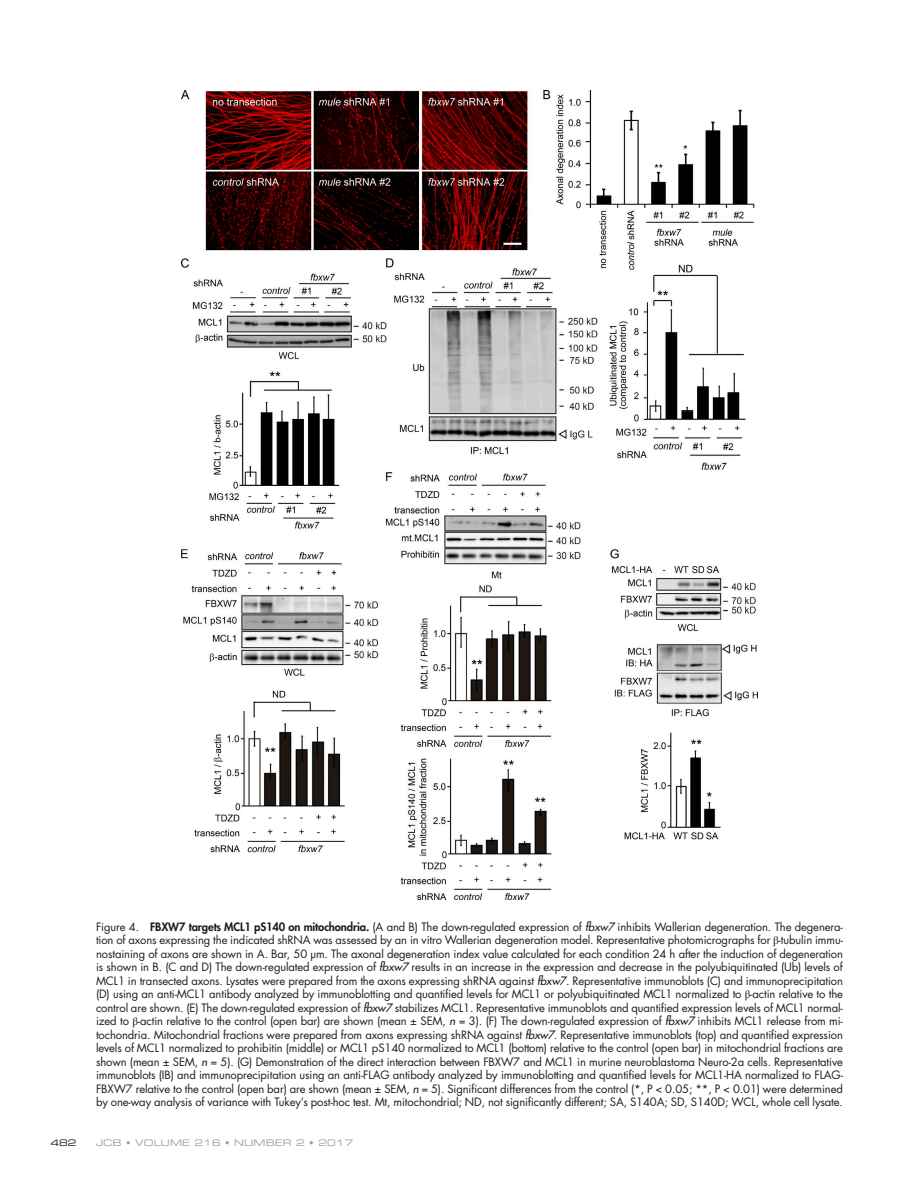
<style>
.page{position:relative;width:918px;height:1188px;background:#fff}
.page>*{position:absolute;margin:0;border:0;box-sizing:border-box;transform-origin:0 0}
.t1{font:11.25px/13.5px "Futura Std";letter-spacing:-.01em;color:#1d1d1b;text-align:justify}
.t2{font:9px "Eurostile LT Std Ex 2";letter-spacing:.01em;color:#9d9d9d}
.t3{font:9px "Eurostile LT Std Ex 2";color:#1d1d1b}
.s1{font-weight:800}
.s2{font-weight:500;font-style:italic}
.s3{font-family:"STIX General"}
</style>
<div class="page">
<img style="left:182px;top:90px;width:575px;height:809px">
<p class="t1" style="left:96px;top:920px;width:749px">Figure 4. <span class="s1">FBXW7 targets MCL1 pS140 on mitochondria.</span> (A and B) The down-regulated expression of <span class="s2">fbxw7</span> inhibits Wallerian degeneration. The degenera&shy;tion of axons expressing the indicated shRNA was assessed by an in vitro Wallerian degeneration model. Representative photomicrographs for <span class="s3">β</span>-tubulin immu&shy;nostaining of axons are shown in A. Bar, 50 µm. The axonal degeneration index value calculated for each condition 24 h after the induction of degeneration is shown in B. (C and D) The down-regulated expression of <span class="s2">fbxw7</span> results in an increase in the expression and decrease in the polyubiquitinated (Ub) levels of MCL1 in transected axons. Lysates were prepared from the axons expressing shRNA against <span class="s2">fbxw7</span>. Representative immunoblots (C) and immunoprecipitation (D) using an anti-MCL1 antibody analyzed by immunoblotting and quantified levels for MCL1 or polyubiquitinated MCL1 normalized to <span class="s3">β</span>-actin relative to the control are shown. (E) The down-regulated expression of <span class="s2">fbxw7</span> stabilizes MCL1. Representative immunoblots and quantified expression levels of MCL1 normal&shy;ized to <span class="s3">β</span>-actin relative to the control (open bar) are shown (mean ± SEM, <span class="s2">n</span> = 3). (F) The down-regulated expression of <span class="s2">fbxw7</span> inhibits MCL1 release from mi&shy;tochondria. Mitochondrial fractions were prepared from axons expressing shRNA against <span class="s2">fbxw7</span>. Representative immunoblots (top) and quantified expression levels of MCL1 normalized to prohibitin (middle) or MCL1 pS140 normalized to MCL1 (bottom) relative to the control (open bar) in mitochondrial fractions are shown (mean ± SEM, <span class="s2">n</span> = 5). (G) Demonstration of the direct interaction between FBXW7 and MCL1 in murine neuroblastoma Neuro-2a cells. Representative immunoblots (IB) and immunoprecipitation using an anti-FLAG antibody analyzed by immunoblotting and quantified levels for MCL1-HA normalized to FLAG-FBXW7 relative to the control (open bar) are shown (mean ± SEM, <span class="s2">n</span> = 5). Significant differences from the control (*, P &lt; 0.05; **, P &lt; 0.01) were determined by one-way analysis of variance with Tukey’s post-hoc test. Mt, mitochondrial; ND, not significantly different; SA, S140A; SD, S140D; WCL, whole cell lysate.</p>
<p class="t3" style="left:50px;top:1136px;width:28px">482</p>
<p class="t2" style="left:96px;top:1136px;width:259px">JCB • VOLUME 216 • NUMBER 2 • 2017</p>
</div>
